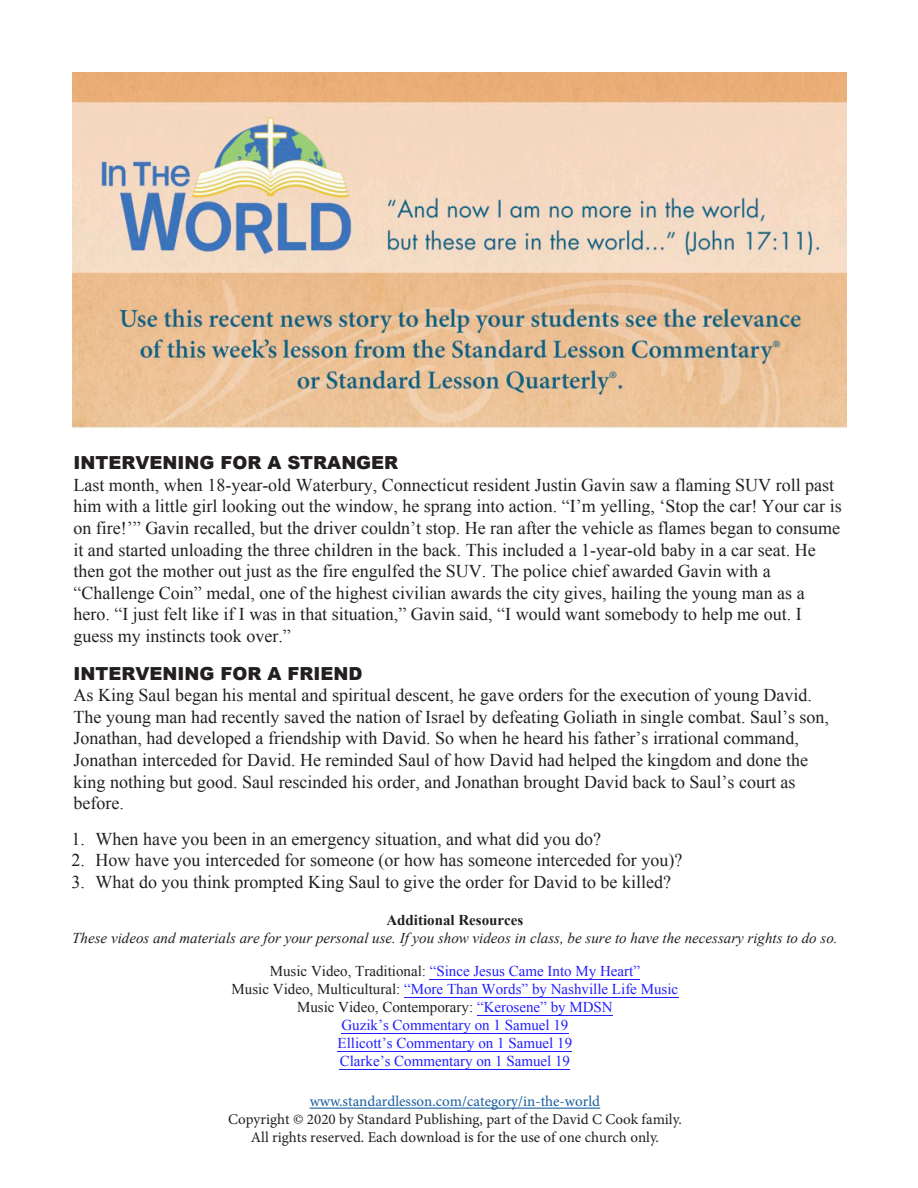
<style>
.page{position:relative;width:918px;height:1188px;background:#fff}
.page>*{position:absolute;margin:0;border:0;box-sizing:border-box;transform-origin:0 0}
.t1{font:18px/21.6px "Times New Roman";color:#231f20}
.t2{font:900 18px "Arial";color:#231f20}
.t3{font:15px/18px "Times New Roman";color:#221eff;text-align:center}
.t4{font:15px/18px "Minion Pro";color:#231f20;text-align:center}
.t5{font:italic 15px "Times New Roman";color:#221e1f}
.t6{font:15px "Minion Pro";color:#175d9e}
.t7{font:700 15px "Times New Roman";color:#221e1f}
.s1{font-family:"Arial";font-weight:900}
.s2{color:#221e1f}
</style>
<div class="page">
<img style="left:72px;top:72px;width:774px;height:356px">
<hr style="left:310px;top:1108px;width:290px;height:1px;background:#175d9e">
<hr style="left:340px;top:1069px;width:230px;height:1px;background:#221eff">
<hr style="left:338px;top:1051px;width:234px;height:1px;background:#221eff">
<hr style="left:341px;top:1033px;width:227px;height:1px;background:#221eff">
<hr style="left:477px;top:1015px;width:136px;height:1px;background:#221eff">
<hr style="left:404px;top:997px;width:274px;height:1px;background:#221eff">
<hr style="left:430px;top:979px;width:210px;height:1px;background:#221eff">
<p class="t1" style="left:73px;top:452px;width:770px"><span class="s1">INTERVENING FOR A STRANGER<br></span>Last month, when 18-year-old Waterbury, Connecticut resident Justin Gavin saw a flaming SUV roll past him with a little girl looking out the window, he sprang into action. “I’m yelling, ‘Stop the car! Your car is on fire!’” Gavin recalled, but the driver couldn’t stop. He ran after the vehicle as flames began to consume it and started unloading the three children in the back. This included a 1-year-old baby in a car seat. He then got the mother out just as the fire engulfed the SUV. The police chief awarded Gavin with a “Challenge Coin” medal, one of the highest civilian awards the city gives, hailing the young man as a hero. “I just felt like if I was in that situation,” Gavin said, “I would want somebody to help me out. I guess my instincts took over.”</p>
<p class="t2" style="left:74px;top:660px;width:290px">INTERVENING FOR A FRIEND</p>
<p class="t1" style="left:74px;top:684px;width:757px">As King Saul began his mental and spiritual descent, he gave orders for the execution of young David.<br>The young man had recently saved the nation of Israel by defeating Goliath in single combat. Saul’s son, Jonathan, had developed a friendship with David. So when he heard his father’s irrational command, Jonathan interceded for David. He reminded Saul of how David had helped the kingdom and done the king nothing but good. Saul rescinded his order, and Jonathan brought David back to Saul’s court as before.</p>
<p class="t1" style="left:72px;top:828px;width:531px">1. When have you been in an emergency situation, and what did you do?</p>
<p class="t1" style="left:72px;top:849px;width:612px">2. How have you interceded for someone (or how has someone interceded for you)?</p>
<p class="t1" style="left:72px;top:871px;width:601px">3. What do you think prompted King Saul to give the order for David to be killed?</p>
<p class="t7" style="left:386px;top:910px;width:139px">Additional Resources</p>
<p class="t5" style="left:72px;top:928px;width:767px">These videos and materials are for your personal use. If you show videos in class, be sure to have the necessary rights to do so.</p>
<p class="t3" style="left:232px;top:962px;width:448px"><span class="s2">Music Video, Traditional:</span> “Since Jesus Came Into My Heart”<br><span class="s2">Music Video, Multicultural:</span> “More Than Words” by Nashville Life Music <span class="s2">Music Video, Contemporary:</span> “Kerosene” by MDSN<br>Guzik’s Commentary on 1 Samuel 19<br>Ellicott’s Commentary on 1 Samuel 19<br>Clarke’s Commentary on 1 Samuel 19</p>
<p class="t6" style="left:310px;top:1091px;width:292px">www.standardlesson.com/category/in-the-world</p>
<p class="t4" style="left:228px;top:1110px;width:455px">Copyright © 2020 by Standard Publishing, part of the David C Cook family.<br>All rights reserved. Each download is for the use of one church only.</p>
</div>
